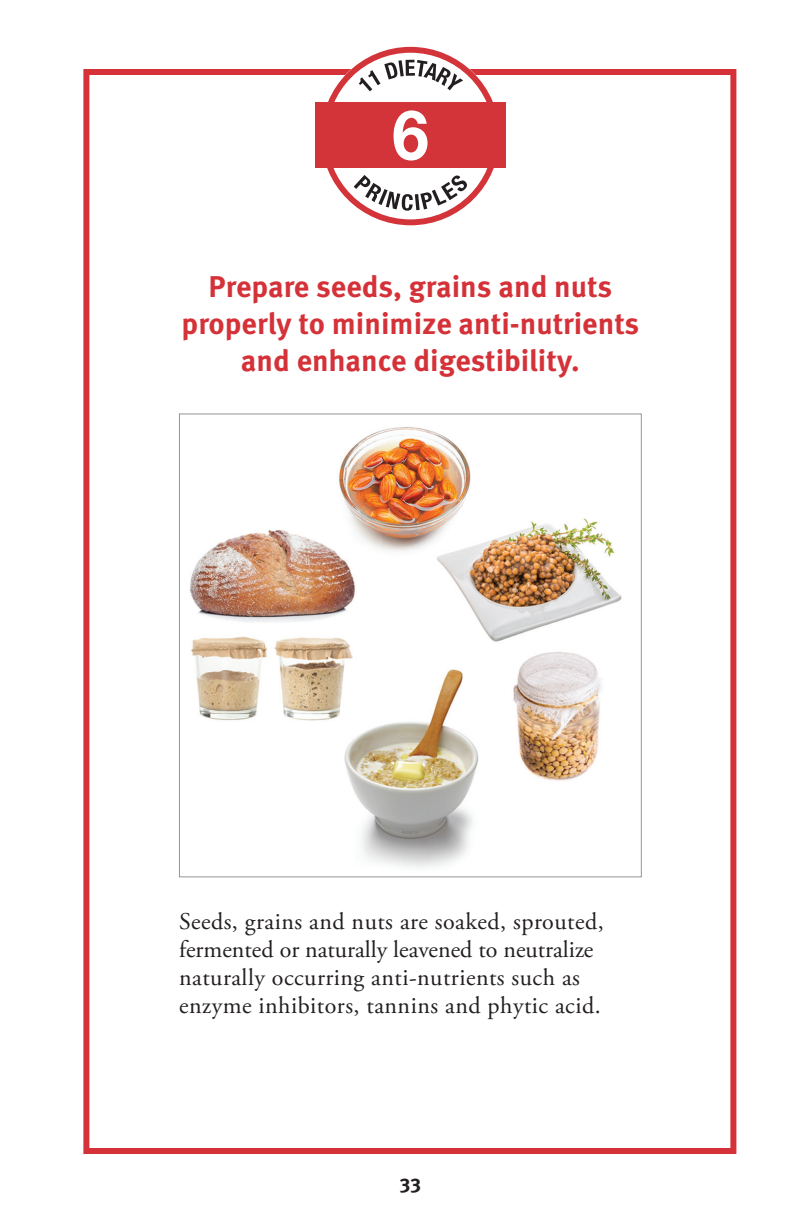
<style>
.page{position:relative;width:792px;height:1224px;background:#fff}
.page>*{position:absolute;margin:0;border:0;box-sizing:border-box;transform-origin:0 0}
.t1{font:700 68.8px "Helvetica Neue";color:#fff;scale:.96 1}
.NTText{font:700 30px/37px "Meta OT";color:#d43238;text-align:center}
.NTText-2{font:24px/28px "Adobe Garamond Pro";letter-spacing:.02em;color:#231f20}
.t2{font:700 20px "Meta OT";color:#231f20}
</style>
<div class="page">
<div style="left:83px;top:69px;width:653px;height:1085px;border:6px solid #d43238"></div>
<img style="left:189px;top:427px;width:433px;height:440px">
<svg style="left:321px;top:47px;width:179px;height:178px"></svg>
<div style="left:316px;top:102px;width:189px;height:66px;background:#d23439"></div>
<p class="t1" style="left:392px;top:93px;width:40px">6</p>
<p class="NTText" style="left:181px;top:269px;width:459px">Prepare seeds, grains and nuts properly to minimize anti-nutrients and enhance digestibility.</p>
<p class="NTText-2" style="left:179px;top:909px;width:426px">Seeds, grains and nuts are soaked, sprouted, fermented or naturally leavened to neutralize naturally occurring anti-nutrients such as enzyme inhibitors, tannins and phytic acid.</p>
<p class="t2" style="left:400px;top:1171px;width:23px">33</p>
</div>
